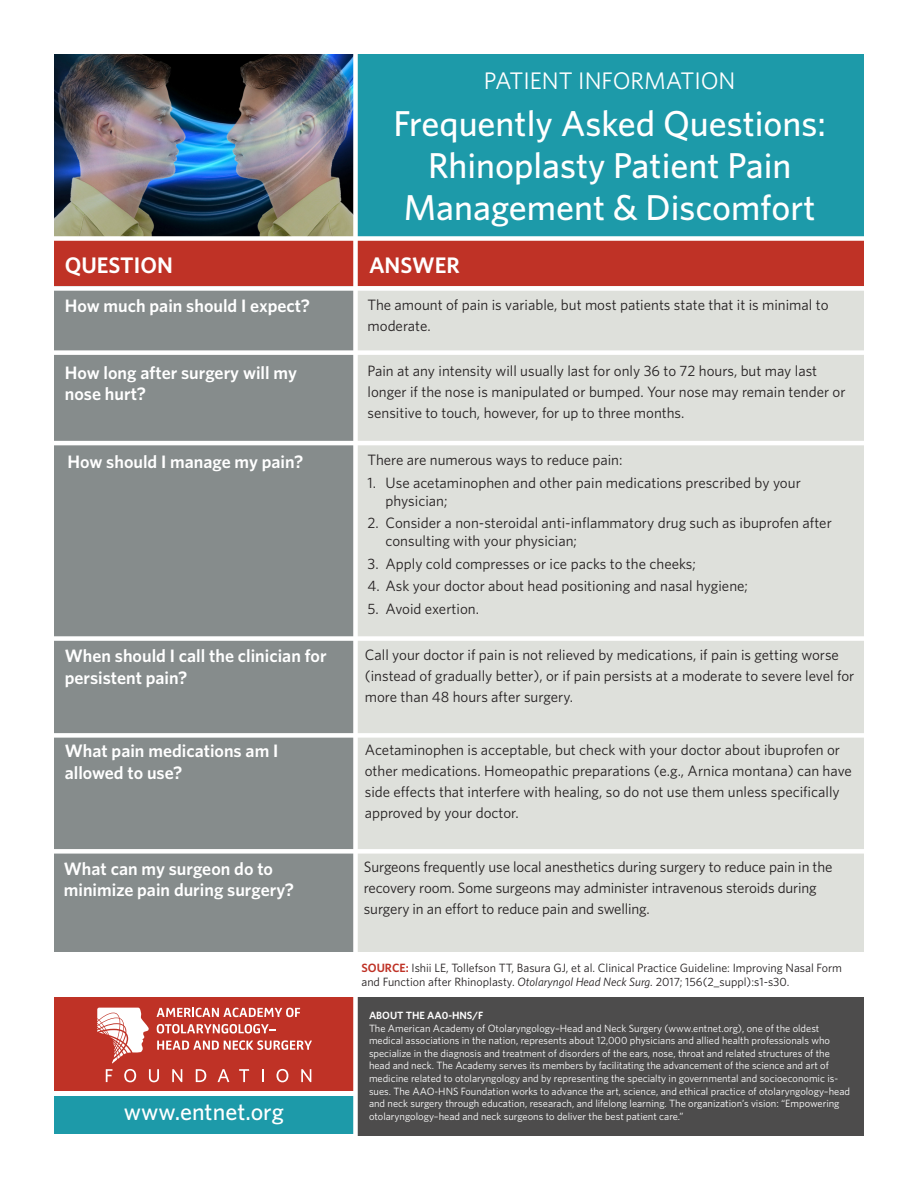
<style>
.page{position:relative;width:918px;height:1188px;background:#fff}
.page>*{position:absolute;margin:0;border:0;box-sizing:border-box;transform-origin:0 0}
.t1{font:500 36px/42px "Whitney";color:#fff;text-align:center}
.t2{font:24px "Whitney";color:#fff}
.t3{font:500 24px "Whitney";color:#fff}
.t4{font:600 22.5px "Whitney";color:#fff}
.t5{font:600 18px/21.6px "Whitney";color:#fff}
.t6{font:15px/21px "Whitney";color:#231f20}
.t7{font:12px/14.4px "Whitney";color:#231f20}
.t8{font:10.5px/12.6px "Whitney";color:#fff}
.t9{font:600 10.5px "Whitney";color:#fff}
.s1{font-weight:600;color:#bf3226}
.s2{font-style:italic}
</style>
<div class="page">
<img style="left:54px;top:54px;width:299px;height:182px">
<div style="left:356px;top:54px;width:508px;height:182px;background:#1d9aa9"></div>
<div style="left:54px;top:238px;width:302px;height:714px;background:#868c8c"></div>
<div style="left:356px;top:238px;width:508px;height:714px;background:#dee0db"></div>
<div style="left:54px;top:350px;width:810px;height:5px;background:#fff"></div>
<hr style="left:54px;top:441px;width:810px;height:4px;background:#fff">
<div style="left:54px;top:636px;width:810px;height:5px;background:#fff"></div>
<div style="left:54px;top:733px;width:810px;height:5px;background:#fff"></div>
<div style="left:54px;top:1096px;width:299px;height:38px;background:#1d9aa9"></div>
<div style="left:54px;top:997px;width:302px;height:94px;background:#bf3226"></div>
<svg style="left:97px;top:1008px;width:215px;height:74px"></svg>
<div style="left:356px;top:997px;width:508px;height:139px;background:#4d4c4c"></div>
<div style="left:54px;top:849px;width:810px;height:5px;background:#fff"></div>
<div style="left:54px;top:238px;width:810px;height:48px;background:#bf3226"></div>
<div style="left:54px;top:236px;width:810px;height:5px;background:#fff"></div>
<div style="left:54px;top:286px;width:810px;height:5px;background:#fff"></div>
<div style="left:353px;top:54px;width:5px;height:1091px;background:#fff"></div>
<p class="t2" style="left:484px;top:65px;width:253px">PATIENT INFORMATION</p>
<p class="t1" style="left:394px;top:102px;width:434px">Frequently Asked Questions:<br>Rhinoplasty Patient Pain<br>Management &amp; Discomfort</p>
<p class="t4" style="left:65px;top:250px;width:110px">QUESTION</p>
<p class="t4" style="left:369px;top:250px;width:92px">ANSWER</p>
<p class="t5" style="left:65px;top:295px;width:247px">How much pain should I expect?</p>
<p class="t6" style="left:368px;top:294px;width:463px">The amount of pain is variable, but most patients state that it is minimal to moderate.</p>
<p class="t5" style="left:65px;top:361px;width:234px">How long after surgery will my nose hurt?</p>
<p class="t6" style="left:368px;top:360px;width:480px">Pain at any intensity will usually last for only 36 to 72 hours, but may last longer if the nose is manipulated or bumped. Your nose may remain tender or sensitive to touch, however, for up to three months.</p>
<p class="t5" style="left:68px;top:450px;width:237px">How should I manage my pain?</p>
<p class="t6" style="left:368px;top:449px;width:257px">There are numerous ways to reduce pain:</p>
<p class="t6" style="left:386px;top:473px;width:417px;line-height:18px;text-indent:-18px">1. Use acetaminophen and other pain medications prescribed by your physician;</p>
<p class="t6" style="left:386px;top:514px;width:448px;line-height:18px;text-indent:-18px">2. Consider a non-steroidal anti-inflammatory drug such as ibuprofen after consulting with your physician;</p>
<p class="t6" style="left:368px;top:553px;width:330px">3. Apply cold compresses or ice packs to the cheeks;</p>
<p class="t6" style="left:368px;top:575px;width:382px">4. Ask your doctor about head positioning and nasal hygiene;</p>
<p class="t6" style="left:368px;top:598px;width:113px">5. Avoid exertion.</p>
<p class="t5" style="left:65px;top:645px;width:263px">When should I call the clinician for persistent pain?</p>
<p class="t6" style="left:365px;top:644px;width:491px">Call your doctor if pain is not relieved by medications, if pain is getting worse (instead of gradually better), or if pain persists at a moderate to severe level for more than 48 hours after surgery.</p>
<p class="t5" style="left:65px;top:740px;width:215px">What pain medications am I allowed to use?</p>
<p class="t6" style="left:365px;top:739px;width:489px">Acetaminophen is acceptable, but check with your doctor about ibuprofen or other medications. Homeopathic preparations (e.g., Arnica montana) can have side effects that interfere with healing, so do not use them unless specifically approved by your doctor.</p>
<p class="t5" style="left:64px;top:857px;width:232px">What can my surgeon do to minimize pain during surgery?</p>
<p class="t6" style="left:364px;top:856px;width:470px">Surgeons frequently use local anesthetics during surgery to reduce pain in the recovery room. Some surgeons may administer intravenous steroids during surgery in an effort to reduce pain and swelling.</p>
<p class="t7" style="left:362px;top:960px;width:482px"><span class="s1">SOURCE:</span> Ishii LE, Tollefson TT, Basura GJ, et al. Clinical Practice Guideline: Improving Nasal Form and Function after Rhinoplasty. <span class="s2">Otolaryngol Head Neck Surg.</span> 2017; 156(2_suppl):s1-s30.</p>
<p class="t9" style="left:369px;top:1008px;width:116px">ABOUT THE AA0-HNS/F</p>
<p class="t8" style="left:369px;top:1021px;width:483px">The American Academy of Otolaryngology–Head and Neck Surgery (www.entnet.org), one of the oldest medical associations in the nation, represents about 12,000 physicians and allied health professionals who specialize in the diagnosis and treatment of disorders of the ears, nose, throat and related structures of the head and neck. The Academy serves its members by facilitating the advancement of the science and art of medicine related to otolaryngology and by representing the specialty in governmental and socioeconomic is&shy;sues. The AAO-HNS Foundation works to advance the art, science, and ethical practice of otolaryngology–head and neck surgery through education, researach, and lifelong learning. The organization’s vision: “Empowering</p>
<p class="t3" style="left:124px;top:1096px;width:162px">www.entnet.org</p>
<p class="t8" style="left:369px;top:1110px;width:316px">otolaryngology–head and neck surgeons to deliver the best patient care.”</p>
</div>
